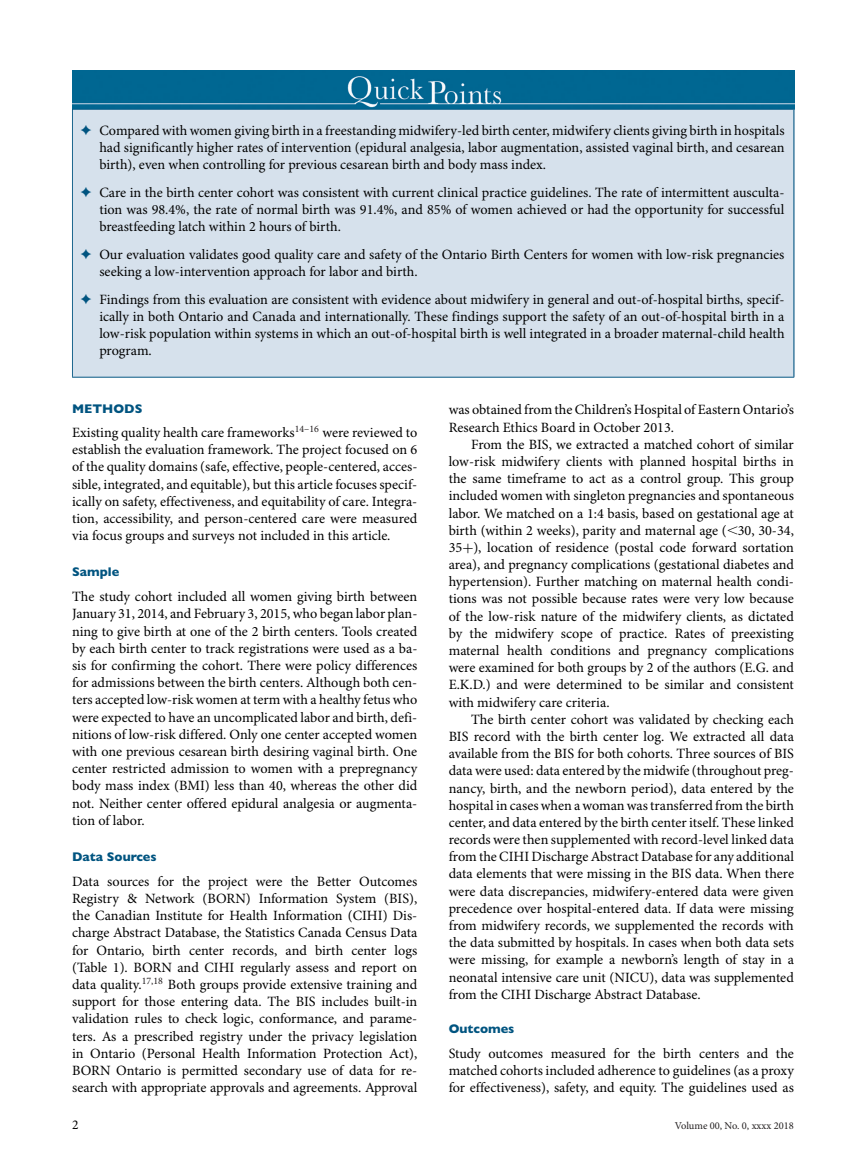
<style>
.page{position:relative;width:864px;height:1161px;background:#fff}
.page>*{position:absolute;margin:0;border:0;box-sizing:border-box;transform-origin:0 0}
.t1{font:14.25px/17.2px "Minion Pro";color:#000;text-align:justify}
.t2{font:13.5px "Minion Pro";color:#000}
.t3{font:800 12.75px "Gill Sans";color:#005480}
.t4{font:10.5px "Minion Pro";color:#231f20}
.s1{color:#005480}
.s2{font-family:"Mathematical Pi One"}
.s3{font-family:"MTSY"}
</style>
<div class="page">
<img style="left:72px;top:70px;width:722px;height:39px">
<hr style="left:72px;top:109px;width:722px;height:1px;background:#005480">
<hr style="left:72px;top:110px;width:1px;height:267px;background:#005480">
<div style="left:73px;top:110px;width:722px;height:267px;background:#d6e1ec"></div>
<hr style="left:794px;top:110px;width:1px;height:267px;background:#005480">
<hr style="left:72px;top:377px;width:722px;height:1px;background:#005480">
<p class="t1" style="left:99px;top:123px;width:687px;text-indent:-19px"><span class="s1">✦</span> Compared with women giving birth in a freestanding midwifery-led birth center, midwifery clients giving birth in hospitals had significantly higher rates of intervention (epidural analgesia, labor augmentation, assisted vaginal birth, and cesarean birth), even when controlling for previous cesarean birth and body mass index.</p>
<p class="t1" style="left:99px;top:185px;width:687px;text-indent:-19px"><span class="s1">✦</span> Care in the birth center cohort was consistent with current clinical practice guidelines. The rate of intermittent ausculta&shy;tion was 98.4%, the rate of normal birth was 91.4%, and 85% of women achieved or had the opportunity for successful breastfeeding latch within 2 hours of birth.</p>
<p class="t1" style="left:99px;top:247px;width:687px;text-indent:-19px"><span class="s1">✦</span> Our evaluation validates good quality care and safety of the Ontario Birth Centers for women with low-risk pregnancies seeking a low-intervention approach for labor and birth.</p>
<p class="t1" style="left:99px;top:292px;width:687px;text-indent:-19px"><span class="s1">✦</span> Findings from this evaluation are consistent with evidence about midwifery in general and out-of-hospital births, specif&shy;ically in both Ontario and Canada and internationally. These findings support the safety of an out-of-hospital birth in a low-risk population within systems in which an out-of-hospital birth is well integrated in a broader maternal-child health program.</p>
<p class="t3" style="left:72px;top:404px;width:72px">METHODS</p>
<p class="t1" style="left:72px;top:425px;width:347px">Existing quality health care frameworks<sup>14–16</sup> were reviewed to establish the evaluation framework. The project focused on 6 of the quality domains (safe, effective, people-centered, acces&shy;sible, integrated, and equitable), but this article focuses specif&shy;ically on safety, effectiveness, and equitability of care. Integra&shy;tion, accessibility, and person-centered care were measured via focus groups and surveys not included in this article.</p>
<p class="t3" style="left:72px;top:568px;width:49px">Sample</p>
<p class="t1" style="left:72px;top:589px;width:347px">The study cohort included all women giving birth between January 31, 2014, and February 3, 2015, who began labor plan&shy;ning to give birth at one of the 2 birth centers. Tools created by each birth center to track registrations were used as a ba&shy;sis for confirming the cohort. There were policy differences for admissions between the birth centers. Although both cen&shy;ters accepted low-risk women at term with a healthy fetus who were expected to have an uncomplicated labor and birth, defi&shy;nitions of low-risk differed. Only one center accepted women with one previous cesarean birth desiring vaginal birth. One center restricted admission to women with a prepregnancy body mass index (BMI) less than 40, whereas the other did not. Neither center offered epidural analgesia or augmenta&shy;tion of labor.</p>
<p class="t3" style="left:72px;top:852px;width:86px">Data Sources</p>
<p class="t1" style="left:72px;top:874px;width:347px">Data sources for the project were the Better Outcomes Registry &amp; Network (BORN) Information System (BIS), the Canadian Institute for Health Information (CIHI) Dis&shy;charge Abstract Database, the Statistics Canada Census Data for Ontario, birth center records, and birth center logs (Table 1). BORN and CIHI regularly assess and report on data quality.<sup>17,18</sup> Both groups provide extensive training and support for those entering data. The BIS includes built-in validation rules to check logic, conformance, and parame&shy;ters. As a prescribed registry under the privacy legislation in Ontario (Personal Health Information Protection Act), BORN Ontario is permitted secondary use of data for re&shy;search with appropriate approvals and agreements. Approval</p>
<p class="t1" style="left:449px;top:403px;width:347px">was obtained from the Children’s Hospital of Eastern Ontario’s<br>Research Ethics Board in October 2013.</p>
<p class="t1" style="left:449px;top:437px;width:347px;text-indent:22px">From the BIS, we extracted a matched cohort of similar low-risk midwifery clients with planned hospital births in the same timeframe to act as a control group. This group included women with singleton pregnancies and spontaneous labor. We matched on a 1:4 basis, based on gestational age at birth (within 2 weeks), parity and maternal age (<span class="s2">-</span>30, 30-34, 35<span class="s3">+</span>), location of residence (postal code forward sortation area), and pregnancy complications (gestational diabetes and hypertension). Further matching on maternal health condi&shy;tions was not possible because rates were very low because of the low-risk nature of the midwifery clients, as dictated by the midwifery scope of practice. Rates of preexisting maternal health conditions and pregnancy complications were examined for both groups by 2 of the authors (E.G. and E.K.D.) and were determined to be similar and consistent with midwifery care criteria.</p>
<p class="t1" style="left:449px;top:712px;width:347px;text-indent:22px">The birth center cohort was validated by checking each BIS record with the birth center log. We extracted all data available from the BIS for both cohorts. Three sources of BIS data were used: data entered by the midwife (throughout preg&shy;nancy, birth, and the newborn period), data entered by the hospital in cases when a woman was transferred from the birth center, and data entered by the birth center itself. These linked records were then supplemented with record-level linked data from the CIHI Discharge Abstract Database for any additional data elements that were missing in the BIS data. When there were data discrepancies, midwifery-entered data were given precedence over hospital-entered data. If data were missing from midwifery records, we supplemented the records with the data submitted by hospitals. In cases when both data sets were missing, for example a newborn’s length of stay in a neonatal intensive care unit (NICU), data was supplemented from the CIHI Discharge Abstract Database.</p>
<p class="t3" style="left:449px;top:1024px;width:67px">Outcomes</p>
<p class="t1" style="left:449px;top:1046px;width:347px">Study outcomes measured for the birth centers and the matched cohorts included adherence to guidelines (as a proxy for effectiveness), safety, and equity. The guidelines used as</p>
<p class="t2" style="left:72px;top:1119px;width:8px">2</p>
<p class="t4" style="left:675px;top:1121px;width:121px">Volume 00, No. 0, xxxx 2018</p>
</div>
